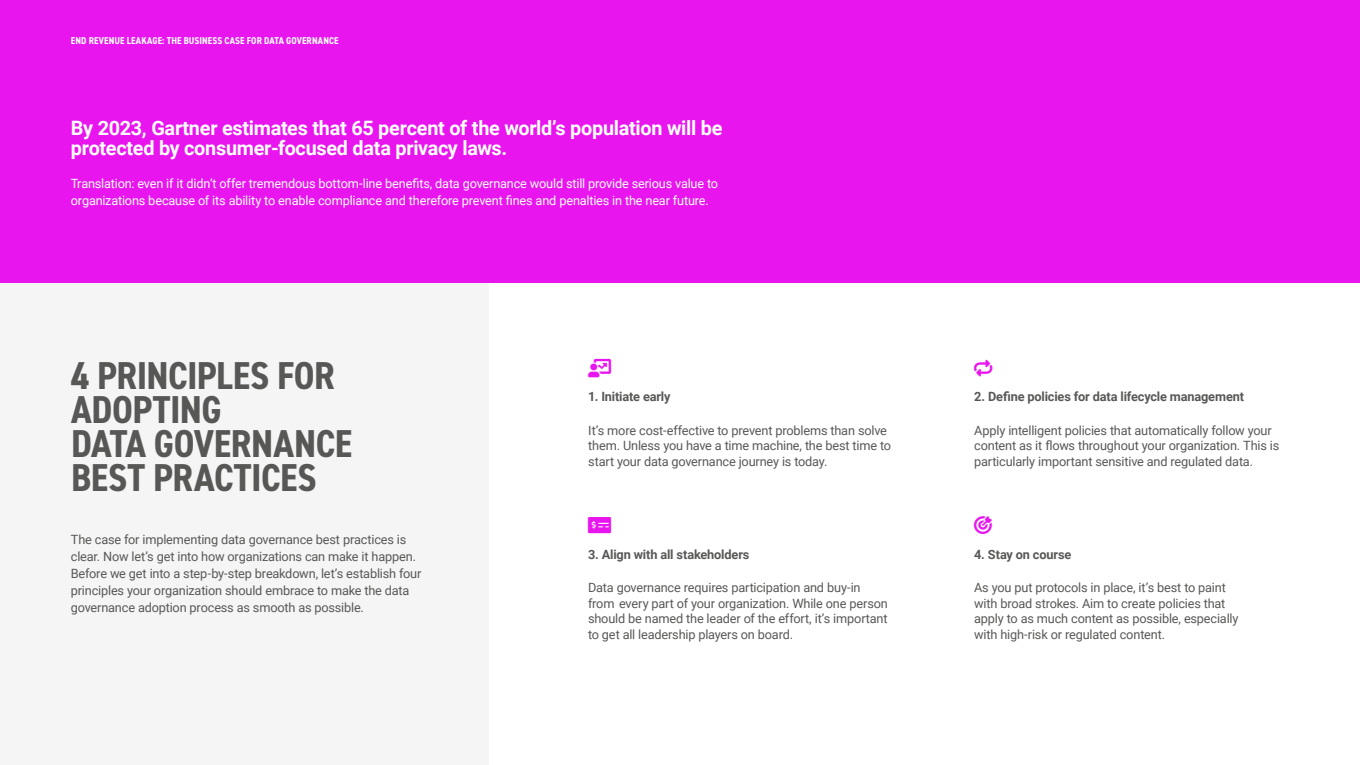
<style>
.page{position:relative;width:1360px;height:765px;background:#fff}
.page>*{position:absolute;margin:0;border:0;box-sizing:border-box;transform-origin:0 0}
.t1{font:700 condensed 39px/34px "DIN2014";letter-spacing:-.015em;color:#575756}
.t2{font:700 19.88px/19.9px "Roboto";letter-spacing:-.015em;color:#fff}
.t3{font:12.75px/15.6px "Roboto";letter-spacing:-.015em;color:#585856}
.t4{font:12.75px/17px "Roboto";letter-spacing:-.015em;color:#fff}
.t5{font:700 12.75px "Roboto";letter-spacing:-.01em;color:#585856}
.t6{font:700 condensed 9.88px "DIN2014";letter-spacing:.01em;color:#fff}
</style>
<div class="page">
<div style="left:0;top:0;width:489px;height:765px;background:#f5f5f5"></div>
<div style="left:0;top:0;width:1360px;height:282px;background:#e815ef"></div>
<p class="t6" style="left:71px;top:34px;width:269px">END REVENUE LEAKAGE: THE BUSINESS CASE FOR DATA GOVERNANCE</p>
<h2 class="t2" style="left:71px;top:117px;width:653px">By 2023, Gartner estimates that 65 percent of the world’s population will be protected by consumer-focused data privacy laws.</h2>
<p class="t4" style="left:71px;top:174px;width:649px">Translation: even if it didn’t offer tremendous bottom-line benefits, data governance would still provide serious value to organizations because of its ability to enable compliance and therefore prevent fines and penalties in the near future.</p>
<h1 class="t1" style="left:71px;top:358px;width:283px">4 PRINCIPLES FOR<br>ADOPTING<br>DATA GOVERNANCE<br>BEST PRACTICES</h1>
<p class="t3" style="left:71px;top:531px;width:352px;line-height:17px">The case for implementing data governance best practices is clear. Now let’s get into how organizations can make it happen.<br>Before we get into a step-by-step breakdown, let’s establish four principles your organization should embrace to make the data governance adoption process as smooth as possible.</p>
<p class="t5" style="left:588px;top:387px;width:84px">1. Initiate early</p>
<p class="t3" style="left:588px;top:422px;width:304px">It’s more cost-effective to prevent problems than solve them. Unless you have a time machine, the best time to start your data governance journey is today.</p>
<p class="t5" style="left:588px;top:545px;width:163px">3. Align with all stakeholders</p>
<p class="t3" style="left:588px;top:579px;width:301px">Data governance requires participation and buy-in from every part of your organization. While one person should be named the leader of the effort, it’s important to get all leadership players on board.</p>
<p class="t5" style="left:974px;top:387px;width:272px">2. Define policies for data lifecycle management</p>
<p class="t3" style="left:974px;top:422px;width:307px">Apply intelligent policies that automatically follow your content as it flows throughout your organization. This is particularly important sensitive and regulated data.</p>
<p class="t5" style="left:974px;top:545px;width:99px">4. Stay on course</p>
<p class="t3" style="left:974px;top:579px;width:266px">As you put protocols in place, it’s best to paint with broad strokes. Aim to create policies that apply to as much content as possible, especially with high-risk or regulated content.</p>
</div>
